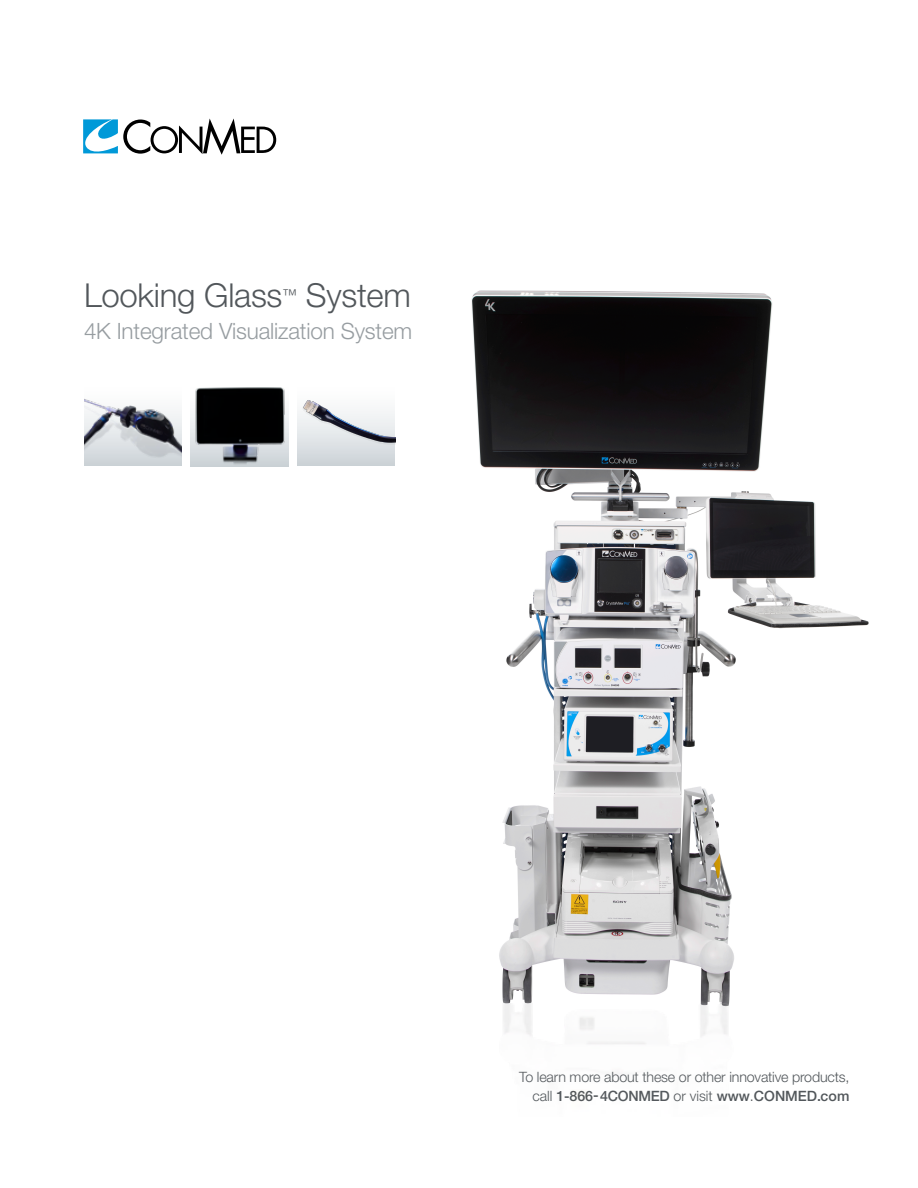
<style>
.page{position:relative;width:918px;height:1188px;background:#fff}
.page>*{position:absolute;margin:0;border:0;box-sizing:border-box;transform-origin:0 0}
.t1{font:300 33px "Helvetica Neue LT Std";letter-spacing:-.01em;color:#52575b}
.t2{font:300 22.5px "Helvetica Neue LT Std";letter-spacing:-.01em;color:#979da1}
.t3{font:300 14.25px/18.8px "Helvetica Neue LT Std";letter-spacing:-.01em;color:#52575b;text-align:right}
.s1{font-weight:500}
</style>
<div class="page">
<svg style="left:83px;top:119px;width:193px;height:36px"></svg>
<div style="left:297px;top:382px;width:98px;height:84px;background:linear-gradient(to bottom,#fff,#d0d6da)"></div>
<img style="left:84px;top:398px;width:97px;height:68px">
<img style="left:190px;top:387px;width:98px;height:79px">
<img style="left:471px;top:290px;width:398px;height:714px">
<img style="left:503px;top:1004px;width:226px;height:40px">
<img style="left:302px;top:397px;width:93px;height:54px">
<h1 class="t1" style="left:84px;top:275px;width:328px">Looking Glass<sup>™</sup> System</h1>
<h2 class="t2" style="left:84px;top:317px;width:330px">4K Integrated Visualization System</h2>
<p class="t3" style="left:519px;top:1068px;width:332px">To learn more about these or other innovative products, call <span class="s1">1-866-4CONMED</span> or visit <span class="s1">www</span>.<span class="s1">CONMED.com</span></p>
</div>
